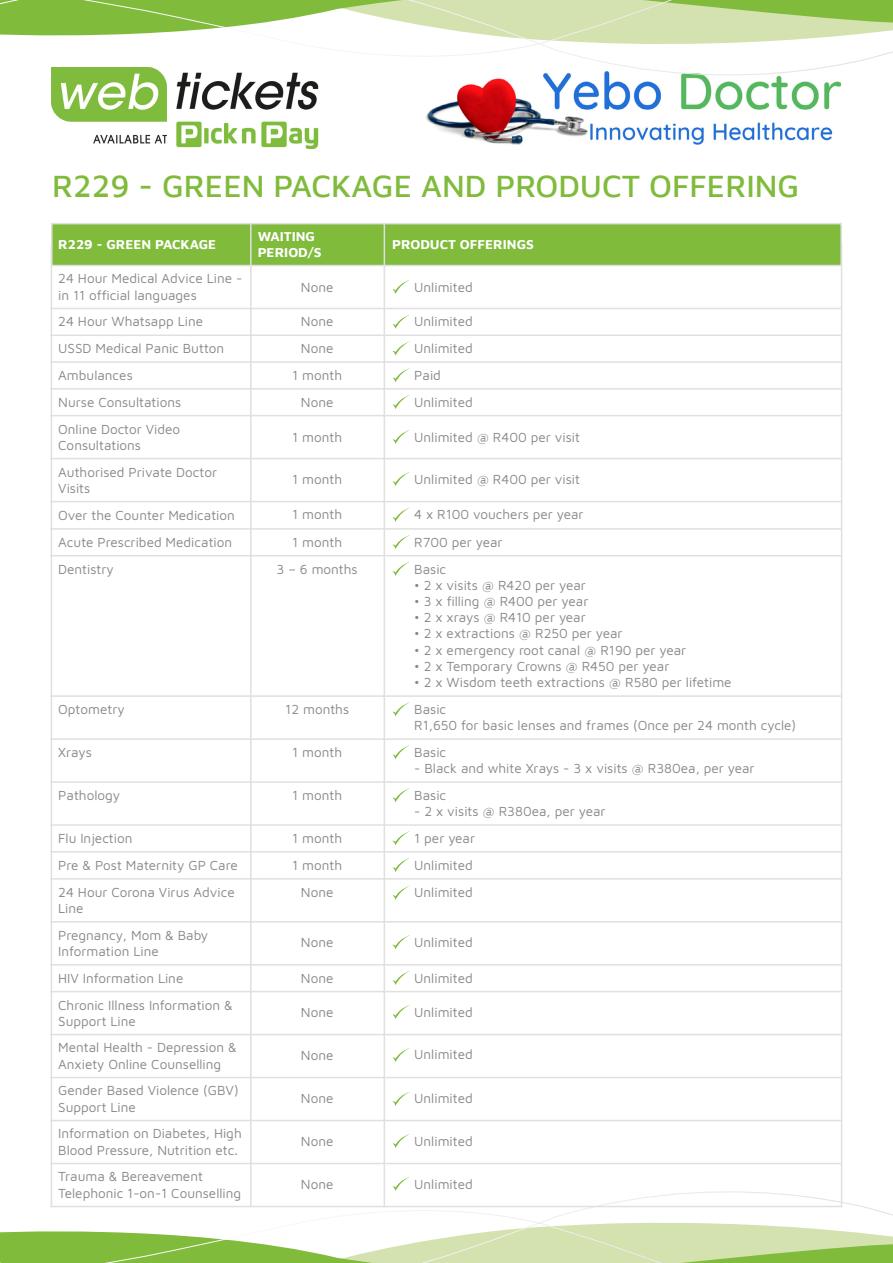
<style>
.page{position:relative;width:893px;height:1263px;background:#fff}
.page>*{position:absolute;margin:0;border:0;box-sizing:border-box;transform-origin:0 0}
.t1{font:500 31.5px "Maven Pro";color:#80bb3c}
.t2{font:13.5px/26.7px "Maven Pro";color:#878787}
.t3{font:700 13.5px/16.2px "Maven Pro";color:#fff}
</style>
<div class="page">
<img style="left:426px;top:107px;width:407px;height:38px">
<img style="left:51px;top:107px;width:267px;height:42px">
<svg style="left:0;top:1159px;width:893px;height:104px"></svg>
<hr style="left:841px;top:244px;width:1px;height:963px;background:#e0e0e0">
<hr style="left:50px;top:308px;width:792px;height:1px;background:#e0e0e0">
<hr style="left:50px;top:415px;width:792px;height:1px;background:#e0e0e0">
<hr style="left:50px;top:555px;width:792px;height:1px;background:#e0e0e0">
<hr style="left:50px;top:824px;width:792px;height:2px;background:#e0e0e0">
<hr style="left:50px;top:361px;width:792px;height:2px;background:#e0e0e0">
<hr style="left:50px;top:501px;width:792px;height:1px;background:#e0e0e0">
<hr style="left:50px;top:738px;width:792px;height:2px;background:#e0e0e0">
<hr style="left:50px;top:878px;width:792px;height:1px;background:#e0e0e0">
<hr style="left:50px;top:334px;width:792px;height:2px;background:#e0e0e0">
<hr style="left:50px;top:458px;width:792px;height:1px;background:#e0e0e0">
<hr style="left:50px;top:695px;width:792px;height:2px;background:#e0e0e0">
<hr style="left:50px;top:851px;width:792px;height:1px;background:#e0e0e0">
<hr style="left:50px;top:388px;width:792px;height:2px;background:#e0e0e0">
<hr style="left:50px;top:528px;width:792px;height:2px;background:#e0e0e0">
<hr style="left:50px;top:781px;width:792px;height:2px;background:#e0e0e0">
<hr style="left:50px;top:921px;width:792px;height:1px;background:#e0e0e0">
<hr style="left:50px;top:964px;width:792px;height:1px;background:#e0e0e0">
<hr style="left:50px;top:991px;width:792px;height:1px;background:#e0e0e0">
<hr style="left:50px;top:1034px;width:792px;height:1px;background:#e0e0e0">
<hr style="left:50px;top:1077px;width:792px;height:1px;background:#e0e0e0">
<hr style="left:50px;top:1120px;width:792px;height:1px;background:#e0e0e0">
<hr style="left:50px;top:1163px;width:792px;height:1px;background:#e0e0e0">
<hr style="left:50px;top:1206px;width:792px;height:1px;background:#e0e0e0">
<hr style="left:51px;top:244px;width:1px;height:963px;background:#e0e0e0">
<div style="left:51px;top:223px;width:791px;height:43px;background:#80bb3c;border:2px solid #e0e0e0"></div>
<svg style="left:392px;top:280px;width:17px;height:14px"></svg>
<svg style="left:392px;top:314px;width:18px;height:15px"></svg>
<svg style="left:392px;top:341px;width:18px;height:15px"></svg>
<svg style="left:392px;top:368px;width:18px;height:15px"></svg>
<svg style="left:392px;top:395px;width:18px;height:15px"></svg>
<svg style="left:392px;top:430px;width:18px;height:14px"></svg>
<svg style="left:392px;top:472px;width:18px;height:15px"></svg>
<svg style="left:392px;top:508px;width:17px;height:14px"></svg>
<svg style="left:392px;top:535px;width:18px;height:15px"></svg>
<svg style="left:392px;top:562px;width:17px;height:14px"></svg>
<svg style="left:392px;top:702px;width:18px;height:15px"></svg>
<svg style="left:392px;top:745px;width:18px;height:15px"></svg>
<svg style="left:392px;top:788px;width:18px;height:15px"></svg>
<svg style="left:392px;top:831px;width:18px;height:15px"></svg>
<svg style="left:392px;top:858px;width:18px;height:14px"></svg>
<svg style="left:392px;top:886px;width:17px;height:14px"></svg>
<svg style="left:392px;top:935px;width:18px;height:15px"></svg>
<svg style="left:392px;top:971px;width:18px;height:14px"></svg>
<svg style="left:392px;top:1005px;width:18px;height:14px"></svg>
<svg style="left:392px;top:1048px;width:18px;height:14px"></svg>
<svg style="left:392px;top:1092px;width:17px;height:14px"></svg>
<svg style="left:392px;top:1134px;width:18px;height:14px"></svg>
<svg style="left:392px;top:1177px;width:18px;height:14px"></svg>
<svg style="left:0;top:0;width:893px;height:107px"></svg>
<hr style="left:250px;top:223px;width:2px;height:984px;background:#e0e0e0">
<hr style="left:384px;top:223px;width:1px;height:984px;background:#e0e0e0">
<h1 class="t1" style="left:52px;top:164px;width:749px">R229 - GREEN PACKAGE AND PRODUCT OFFERING</h1>
<p class="t3" style="left:58px;top:235px;width:160px">R229 - GREEN PACKAGE</p>
<p class="t3" style="left:258px;top:227px;width:65px">WAITING<br>PERIOD/S</p>
<p class="t3" style="left:392px;top:235px;width:143px">PRODUCT OFFERINGS</p>
<p class="t2" style="left:58px;top:270px;width:186px;line-height:16.2px">24 Hour Medical Advice Line - in 11 official languages</p>
<p class="t2" style="left:58px;top:308px;width:146px">24 Hour Whatsapp Line</p>
<p class="t2" style="left:58px;top:334px;width:167px">USSD Medical Panic Button</p>
<p class="t2" style="left:58px;top:361px;width:76px">Ambulances</p>
<p class="t2" style="left:58px;top:388px;width:124px">Nurse Consultations</p>
<p class="t2" style="left:58px;top:420px;width:124px;line-height:16.2px">Online Doctor Video<br>Consultations</p>
<p class="t2" style="left:58px;top:463px;width:160px;line-height:16.2px">Authorised Private Doctor<br>Visits</p>
<p class="t2" style="left:58px;top:501px;width:178px">Over the Counter Medication</p>
<p class="t2" style="left:58px;top:528px;width:175px">Acute Prescribed Medication</p>
<p class="t2" style="left:58px;top:555px;width:57px">Dentistry</p>
<p class="t2" style="left:301px;top:273px;width:34px">None</p>
<p class="t2" style="left:292px;top:308px;width:51px;text-align:center">None<br>None<br>1 month<br>None</p>
<p class="t2" style="left:292px;top:423px;width:51px">1 month</p>
<p class="t2" style="left:292px;top:465px;width:51px">1 month</p>
<p class="t2" style="left:277px;top:500px;width:83px;text-align:center">1 month<br>1 month<br>3 – 6 months</p>
<p class="t2" style="left:58px;top:695px;width:68px">Optometry</p>
<p class="t2" style="left:58px;top:738px;width:35px">Xrays</p>
<p class="t2" style="left:58px;top:781px;width:63px">Pathology</p>
<p class="t2" style="left:58px;top:824px;width:76px">Flu Injection</p>
<p class="t2" style="left:58px;top:851px;width:181px">Pre &amp; Post Maternity GP Care</p>
<p class="t2" style="left:58px;top:883px;width:178px;line-height:16.2px">24 Hour Corona Virus Advice<br>Line</p>
<p class="t2" style="left:58px;top:926px;width:151px;line-height:16.2px">Pregnancy, Mom &amp; Baby<br>Information Line</p>
<p class="t2" style="left:58px;top:964px;width:176px">HIV Information Line<br>Chronic Illness Information &amp;</p>
<p class="t2" style="left:58px;top:1007px;width:180px">Support Line<br>Mental Health - Depression &amp;</p>
<p class="t2" style="left:58px;top:1050px;width:182px">Anxiety Online Counselling<br>Gender Based Violence (GBV)</p>
<p class="t2" style="left:58px;top:1093px;width:185px">Support Line<br>Information on Diabetes, High</p>
<p class="t2" style="left:58px;top:1136px;width:181px">Blood Pressure, Nutrition etc.<br>Trauma &amp; Bereavement</p>
<p class="t2" style="left:58px;top:1179px;width:184px">Telephonic 1-on-1 Counselling</p>
<p class="t2" style="left:285px;top:695px;width:65px">12 months</p>
<p class="t2" style="left:292px;top:738px;width:51px">1 month</p>
<p class="t2" style="left:292px;top:781px;width:51px">1 month</p>
<p class="t2" style="left:292px;top:824px;width:51px;text-align:center">1 month<br>1 month<br>None</p>
<p class="t2" style="left:301px;top:928px;width:34px">None</p>
<p class="t2" style="left:301px;top:964px;width:34px">None</p>
<p class="t2" style="left:301px;top:998px;width:34px">None</p>
<p class="t2" style="left:301px;top:1041px;width:34px">None</p>
<p class="t2" style="left:301px;top:1084px;width:34px">None</p>
<p class="t2" style="left:301px;top:1127px;width:34px">None</p>
<p class="t2" style="left:301px;top:1170px;width:34px">None</p>
<p class="t2" style="left:414px;top:273px;width:60px">Unlimited</p>
<p class="t2" style="left:414px;top:308px;width:60px">Unlimited</p>
<p class="t2" style="left:414px;top:334px;width:60px">Unlimited<br>Paid<br>Unlimited</p>
<p class="t2" style="left:414px;top:423px;width:167px">Unlimited @ R400 per visit</p>
<p class="t2" style="left:414px;top:465px;width:167px">Unlimited @ R400 per visit</p>
<p class="t2" style="left:414px;top:500px;width:171px">4 x R100 vouchers per year<br>R700 per year<br>Basic</p>
<p class="t2" style="left:414px;top:571px;width:173px">• 2 x visits @ R420 per year</p>
<p class="t2" style="left:414px;top:587px;width:176px">• 3 x filling @ R400 per year</p>
<p class="t2" style="left:414px;top:603px;width:173px">• 2 x xrays @ R410 per year</p>
<p class="t2" style="left:414px;top:619px;width:210px">• 2 x extractions @ R250 per year</p>
<p class="t2" style="left:414px;top:636px;width:274px">• 2 x emergency root canal @ R190 per year</p>
<p class="t2" style="left:414px;top:652px;width:257px">• 2 x Temporary Crowns @ R450 per year</p>
<p class="t2" style="left:414px;top:668px;width:319px">• 2 x Wisdom teeth extractions @ R580 per lifetime<br>Basic</p>
<p class="t2" style="left:414px;top:711px;width:383px">R1,650 for basic lenses and frames (Once per 24 month cycle)<br>Basic</p>
<p class="t2" style="left:414px;top:754px;width:342px">- Black and white Xrays - 3 x visits @ R380ea, per year<br>Basic</p>
<p class="t2" style="left:414px;top:797px;width:193px">- 2 x visits @ R380ea, per year<br>1 per year<br>Unlimited<br>Unlimited</p>
<p class="t2" style="left:414px;top:928px;width:60px">Unlimited</p>
<p class="t2" style="left:414px;top:964px;width:60px">Unlimited</p>
<p class="t2" style="left:414px;top:998px;width:60px">Unlimited</p>
<p class="t2" style="left:414px;top:1040px;width:60px">Unlimited</p>
<p class="t2" style="left:414px;top:1084px;width:60px">Unlimited</p>
<p class="t2" style="left:414px;top:1127px;width:60px">Unlimited</p>
<p class="t2" style="left:414px;top:1170px;width:60px">Unlimited</p>
</div>
